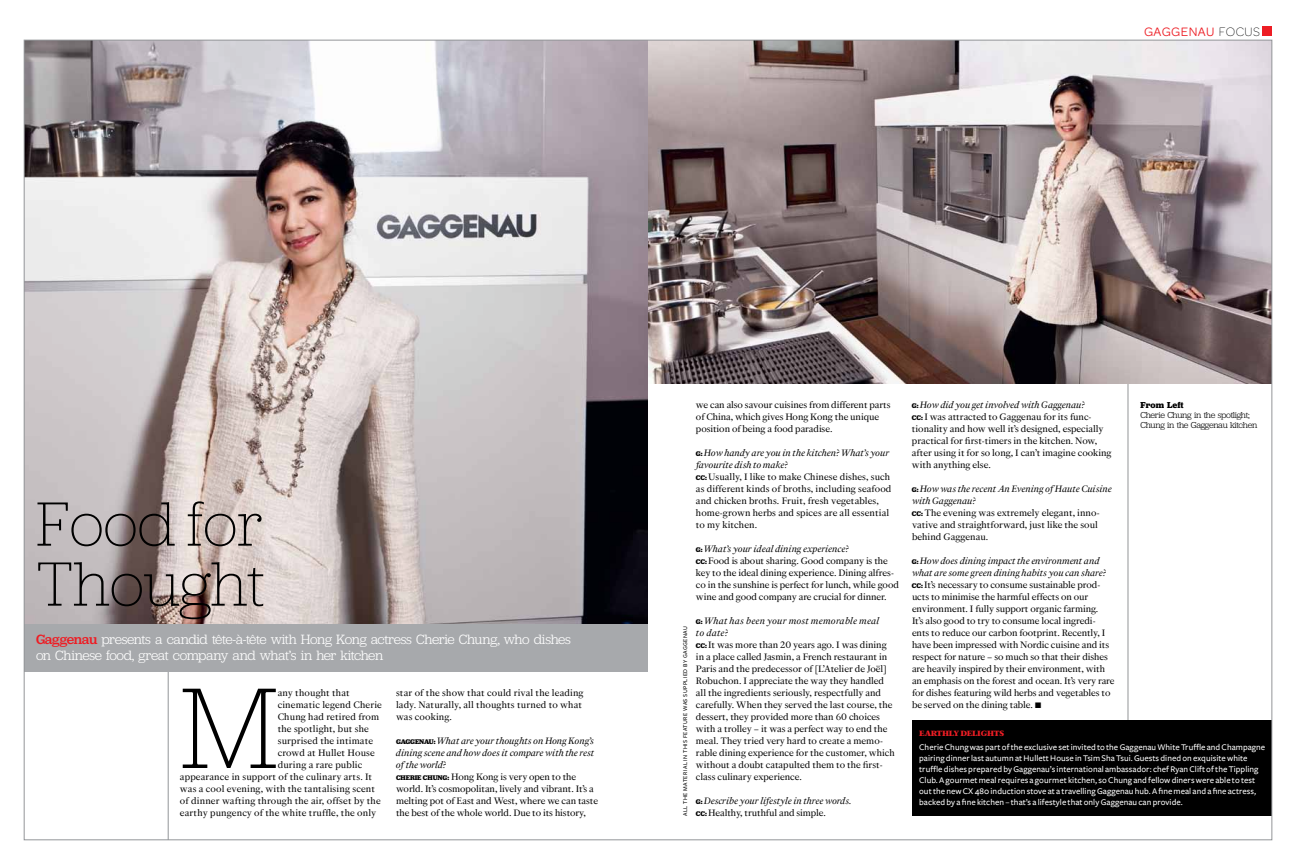
<style>
.page{position:relative;width:1296px;height:864px;background:#fff}
.page>*{position:absolute;margin:0;border:0;box-sizing:border-box;transform-origin:0 0}
.t1{font:200 119.4px "Julie";color:#000}
.t2{font:200 65px/60px "Julie";letter-spacing:-.005em;color:#000}
.t3{font:300 14px/16px "Julie";letter-spacing:-.03em;color:#fff}
.t4{font:13px "Omnes";letter-spacing:.03em;color:#ed1d24}
.t5{font:11px/12px "Corundum News O1";color:#000}
.t6{font:italic 11px/12px "Corundum News O1";letter-spacing:-.005em;color:#000}
.t7{font:500 9px/11px "Freight Sans";letter-spacing:.005em;color:#fff}
.t8{font:300 9px/10px "Julie";letter-spacing:-.035em;color:#000}
.t9{font:700 9px "Corundum News O1";letter-spacing:-.03em;color:#ed1d24}
.t10{font:700 9px "Julie";color:#000}
.t11{font:500 6px "Freight Sans";letter-spacing:.07em;color:#000}
.s1{font-weight:200;color:#000}
.s2{font-weight:400;color:#ed1d24}
.s3{font-family:"Julie";font-weight:700;font-size:7px}
.s4{font-style:italic}
.s5{font-family:"Julie";font-weight:700;font-style:normal;font-size:7px}
.s6{font-style:normal}
</style>
<div class="page">
<div style="left:1263px;top:27px;width:9px;height:9px;background:#ed1d24"></div>
<img style="left:650px;top:42px;width:620px;height:342px">
<img style="left:26px;top:42px;width:620px;height:582px">
<hr style="left:168px;top:672px;width:1px;height:168px;background:#939598">
<hr style="left:1128px;top:384px;width:1px;height:337px;background:#939598">
<div style="left:24px;top:624px;width:624px;height:48px;background:#a7a9ac"></div>
<div style="left:912px;top:721px;width:360px;height:95px;background:#000"></div>
<p class="t4" style="left:1144px;top:24px;width:117px">GAGG ENAU <span class="s1">FOCUS</span></p>
<h2 class="t2" style="left:36px;top:495px;width:230px">Food for<br>Thought</h2>
<p class="t3" style="left:36px;top:632px;width:537px"><span class="s2">Gaggenau</span> presents a candid tête-à-tête with Hong Kong actress Cherie Chung, who dishes on Chinese food, great company and what’s in her kitchen</p>
<h1 class="t1" style="left:180px;top:667px;width:100px">M</h1>
<p class="t5" style="left:278px;top:686px;width:74px">any thought that</p>
<p class="t5" style="left:278px;top:698px;width:106px">cinematic legend Cherie</p>
<p class="t5" style="left:278px;top:710px;width:103px">Chung had retired from</p>
<p class="t5" style="left:278px;top:722px;width:93px">the spotlight, but she</p>
<p class="t5" style="left:278px;top:734px;width:97px">surprised the intimate</p>
<p class="t5" style="left:278px;top:746px;width:99px">crowd at Hullet House</p>
<p class="t5" style="left:278px;top:758px;width:86px">during a rare public</p>
<p class="t5" style="left:180px;top:770px;width:194px">appearance in support of the culinary arts. It</p>
<p class="t5" style="left:180px;top:782px;width:197px">was a cool evening, with the tantalising scent</p>
<p class="t5" style="left:180px;top:794px;width:202px">of dinner wafting through the air, offset by the</p>
<p class="t5" style="left:180px;top:806px;width:198px">earthy pungency of the white truffle, the only</p>
<p class="t5" style="left:396px;top:686px;width:189px">star of the show that could rival the leading lady. Naturally, all thoughts turned to what was cooking.</p>
<p class="t5" style="left:396px;top:734px;width:204px"><span class="s3">GAGGENAU:</span> <span class="s4">What are your thoughts on Hong Kong’s dining scene and how does it compare with the rest of the world?<br></span><span class="s3">CHERIE CHUNG:</span> Hong Kong is very open to the world. It’s cosmopolitan, lively and vibrant. It’s a melting pot of East and West, where we can taste the best of the whole world. Due to its history,</p>
<p class="t5" style="left:696px;top:398px;width:196px">we can also savour cuisines from different parts of China, which gives Hong Kong the unique position of being a food paradise.</p>
<p class="t5" style="left:696px;top:446px;width:197px"><span class="s3">G:</span> <span class="s4">How handy are you in the kitchen? What’s your favourite dish to make?<br></span><span class="s3">CC:</span> Usually, I like to make Chinese dishes, such as different kinds of broths, including seafood and chicken broths. Fruit, fresh vegetables, home-grown herbs and spices are all essential to my kitchen.</p>
<p class="t5" style="left:696px;top:542px;width:204px"><span class="s3">G:</span> <span class="s4">What’s your ideal dining experience?<br></span><span class="s3">CC:</span> Food is about sharing. Good company is the key to the ideal dining experience. Dining alfres&shy;co in the sunshine is perfect for lunch, while good wine and good company are crucial for dinner.</p>
<p class="t5" style="left:696px;top:614px;width:200px"><span class="s3">G:</span> <span class="s4">What has been your most memorable meal<br>to date?<br></span><span class="s3">CC:</span> It was more than 20 years ago. I was dining in a place called Jasmin, a French restaurant in Paris and the predecessor of [L’Atelier de Joël] Robuchon. I appreciate the way they handled all the ingredients seriously, respectfully and carefully. When they served the last course, the dessert, they provided more than 60 choices with a trolley – it was a perfect way to end the meal. They tried very hard to create a memo&shy;rable dining experience for the customer, which without a doubt catapulted them to the first&shy;class culinary experience.</p>
<p class="t6" style="left:696px;top:795px;width:157px"><span class="s5">G:</span> Describe your lifestyle in three words.<br><span class="s5">CC:</span> <span class="s6">Healthy, truthful and simple.</span></p>
<p class="t11" style="left:682px;top:816px;width:191px;rotate:-90deg">All the material in this feature was supplied by gaggenau</p>
<p class="t5" style="left:912px;top:398px;width:201px"><span class="s3">G:</span> <span class="s4">How did you get involved with Gaggenau?<br></span><span class="s3">CC:</span> I was attracted to Gaggenau for its func&shy;tionality and how well it’s designed, especially practical for first-timers in the kitchen. Now, after using it for so long, I can’t imagine cooking with anything else.</p>
<p class="t5" style="left:912px;top:482px;width:201px"><span class="s3">G:</span> <span class="s4">How was the recent An Evening of Haute Cuisine with Gaggenau?<br></span><span class="s3">CC:</span> The evening was extremely elegant, inno&shy;vative and straightforward, just like the soul behind Gaggenau.</p>
<p class="t5" style="left:912px;top:554px;width:204px"><span class="s3">G:</span> <span class="s4">How does dining impact the environment and what are some green dining habits you can share?<br></span><span class="s3">CC:</span> It’s necessary to consume sustainable prod&shy;ucts to minimise the harmful effects on our environment. I fully support organic farming.<br>It’s also good to try to consume local ingredi&shy;ents to reduce our carbon footprint. Recently, I have been impressed with Nordic cuisine and its respect for nature – so much so that their dishes are heavily inspired by their environment, with an emphasis on the forest and ocean. It’s very rare for dishes featuring wild herbs and vegetables to be served on the dining table. ■</p>
<p class="t10" style="left:1141px;top:400px;width:45px">From Left</p>
<p class="t8" style="left:1141px;top:410px;width:118px">Cherie Chung in the spotlight;<br>Chung in the Gaggenau kitchen</p>
<p class="t9" style="left:919px;top:728px;width:86px">EARTHLY DELIGHTS</p>
<p class="t7" style="left:919px;top:742px;width:348px">Cherie Chung was part of the exclusive set invited to the Gaggenau White Truffle and Champagne pairing dinner last autumn at H ullett House in Tsim Sha Tsui. Guests dined on exquisite white truffle dishes prepared by Gaggenau’s international ambassador: chef Ryan Clift of the Tippling Club. A gourmet meal requires a gourmet kitchen, so Chung and fellow diners were able to test out the new CX 480 induction stove at a travelling Gaggenau hub. A fine meal and a fine actress, backed by a fine kitchen – that’s a lifestyle that only Gaggenau can provide.</p>
</div>
